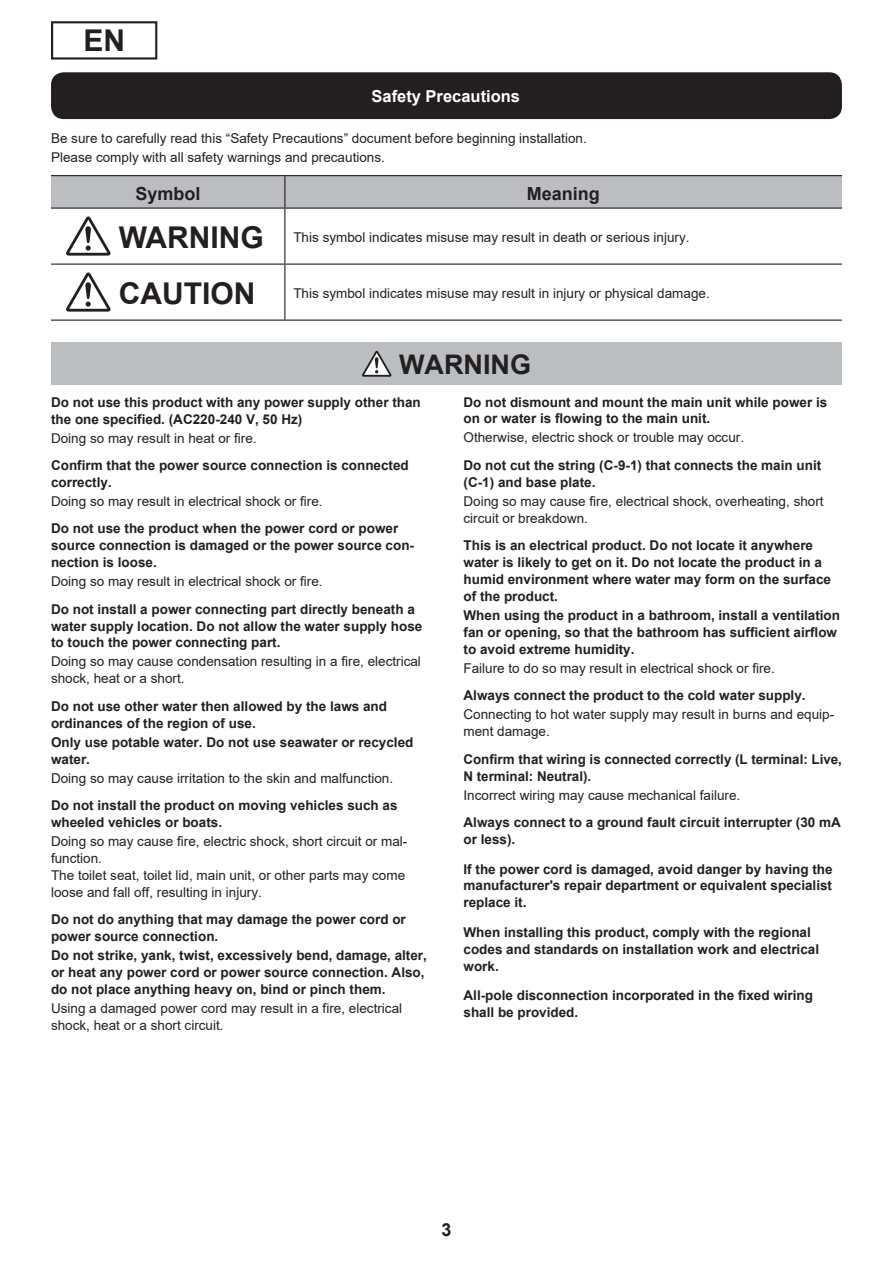
<style>
.page{position:relative;width:893px;height:1263px;background:#fff}
.page>*{position:absolute;margin:0;border:0;box-sizing:border-box;transform-origin:0 0}
.t1{font:700 30px "Arial";color:#231f20}
.t2{font:700 27px "Arial";color:#231f20}
.t3{font:700 18px "Arial";color:#231f20}
.t4{font:700 16.5px "Arial";color:#fff}
.t5{font:700 13.5px/16.8px "Arial";color:#231f20}
.t6{font:13.5px/16.8px "Arial";color:#231f20}
</style>
<div class="page">
<div style="left:51px;top:21px;width:106px;height:39px;border:2px solid #231f20"></div>
<div style="left:51px;top:72px;width:791px;height:47px;background:#231f20;border-radius:13px"></div>
<div style="left:51px;top:176px;width:791px;height:32px;background:#bcbdc0"></div>
<hr style="left:51px;top:175px;width:234px;height:1px;background:#231f20">
<hr style="left:285px;top:175px;width:557px;height:1px;background:#231f20">
<hr style="left:284px;top:176px;width:1px;height:32px;background:#231f20">
<hr style="left:51px;top:208px;width:234px;height:1px;background:#231f20">
<hr style="left:285px;top:208px;width:557px;height:1px;background:#231f20">
<hr style="left:284px;top:209px;width:1px;height:55px;background:#231f20">
<hr style="left:51px;top:264px;width:234px;height:1px;background:#231f20">
<hr style="left:285px;top:264px;width:557px;height:1px;background:#231f20">
<hr style="left:284px;top:265px;width:1px;height:55px;background:#231f20">
<hr style="left:51px;top:320px;width:234px;height:1px;background:#231f20">
<hr style="left:285px;top:320px;width:557px;height:1px;background:#231f20">
<svg style="left:66px;top:216px;width:45px;height:40px"></svg>
<svg style="left:66px;top:272px;width:45px;height:40px"></svg>
<div style="left:51px;top:342px;width:791px;height:42px;background:#bcbdc0"></div>
<svg style="left:362px;top:351px;width:30px;height:26px"></svg>
<h1 class="t1" style="left:83px;top:19px;width:43px">EN</h1>
<p class="t4" style="left:371px;top:84px;width:150px">Safety Precautions</p>
<p class="t6" style="left:51px;top:129px;width:537px;line-height:18.9px">Be sure to carefully read this “Safety Precautions” document before beginning installation.<br>Please comply with all safety warnings and precautions.</p>
<h3 class="t3" style="left:135px;top:181px;width:67px">Symbol</h3>
<h3 class="t3" style="left:527px;top:181px;width:75px">Meaning</h3>
<h1 class="t1" style="left:119px;top:216px;width:146px">WARNING</h1>
<p class="t6" style="left:293px;top:229px;width:398px">This symbol indicates misuse may result in death or serious injury.</p>
<h1 class="t1" style="left:119px;top:272px;width:138px">CAUTION</h1>
<p class="t6" style="left:293px;top:285px;width:418px">This symbol indicates misuse may result in injury or physical damage.</p>
<h2 class="t2" style="left:399px;top:346px;width:133px">WARNING</h2>
<p class="t5" style="left:51px;top:394px;width:371px">Do not use this product with any power supply other than the one specified. (AC220-240 V, 50 Hz)</p>
<p class="t6" style="left:51px;top:429px;width:207px">Doing so may result in heat or fire.</p>
<p class="t5" style="left:51px;top:457px;width:359px">Confirm that the power source connection is connected correctly.</p>
<p class="t6" style="left:51px;top:493px;width:273px">Doing so may result in electrical shock or fire.</p>
<p class="t5" style="left:51px;top:520px;width:365px">Do not use the product when the power cord or power source connection is damaged or the power source con&shy;nection is loose.</p>
<p class="t6" style="left:51px;top:573px;width:273px">Doing so may result in electrical shock or fire.</p>
<p class="t5" style="left:51px;top:601px;width:373px">Do not install a power connecting part directly beneath a water supply location. Do not allow the water supply hose to touch the power connecting part.</p>
<p class="t6" style="left:51px;top:653px;width:371px">Doing so may cause condensation resulting in a fire, electrical shock, heat or a short.</p>
<p class="t5" style="left:51px;top:698px;width:338px">Do not use other water then allowed by the laws and ordinances of the region of use.</p>
<p class="t5" style="left:51px;top:734px;width:364px">Only use potable water. Do not use seawater or recycled water.</p>
<p class="t6" style="left:51px;top:769px;width:344px">Doing so may cause irritation to the skin and malfunction.</p>
<p class="t5" style="left:51px;top:797px;width:348px">Do not install the product on moving vehicles such as wheeled vehicles or boats.</p>
<p class="t6" style="left:51px;top:833px;width:358px">Doing so may cause fire, electric shock, short circuit or mal&shy;function.<br>The toilet seat, toilet lid, main unit, or other parts may come loose and fall off, resulting in injury.</p>
<p class="t5" style="left:51px;top:911px;width:356px">Do not do anything that may damage the power cord or power source connection.</p>
<p class="t5" style="left:51px;top:947px;width:377px">Do not strike, yank, twist, excessively bend, damage, alter, or heat any power cord or power source connection. Also, do not place anything heavy on, bind or pinch them.</p>
<p class="t6" style="left:51px;top:999px;width:353px">Using a damaged power cord may result in a fire, electrical shock, heat or a short circuit.</p>
<p class="t5" style="left:463px;top:394px;width:365px">Do not dismount and mount the main unit while power is on or water is flowing to the main unit.</p>
<p class="t6" style="left:463px;top:429px;width:282px">Otherwise, electric shock or trouble may occur.</p>
<p class="t5" style="left:463px;top:457px;width:359px">Do not cut the string (C-9-1) that connects the main unit (C-1) and base plate.</p>
<p class="t6" style="left:463px;top:493px;width:362px">Doing so may cause fire, electrical shock, overheating, short circuit or breakdown.</p>
<p class="t5" style="left:463px;top:537px;width:369px">This is an electrical product. Do not locate it anywhere water is likely to get on it. Do not locate the product in a humid environment where water may form on the surface of the product.</p>
<p class="t5" style="left:463px;top:607px;width:378px">When using the product in a bathroom, install a ventilation fan or opening, so that the bathroom has sufficient airflow to avoid extreme humidity.</p>
<p class="t6" style="left:463px;top:659px;width:313px">Failure to do so may result in electrical shock or fire.</p>
<p class="t5" style="left:463px;top:687px;width:344px">Always connect the product to the cold water supply.</p>
<p class="t6" style="left:463px;top:706px;width:372px">Connecting to hot water supply may result in burns and equip&shy;ment damage.</p>
<p class="t5" style="left:463px;top:751px;width:380px">Confirm that wiring is connected correctly (L terminal: Live,<br>N terminal: Neutral).</p>
<p class="t6" style="left:463px;top:786px;width:278px">Incorrect wiring may cause mechanical failure.</p>
<p class="t5" style="left:463px;top:814px;width:379px">Always connect to a ground fault circuit interrupter (30 mA or less).</p>
<p class="t5" style="left:463px;top:860px;width:371px;text-align:justify">If the power cord is damaged, avoid danger by having the manufacturer's repair department or equivalent specialist replace it.</p>
<p class="t5" style="left:463px;top:924px;width:357px">When installing this product, comply with the regional codes and standards on installation work and electrical work.</p>
<p class="t5" style="left:463px;top:987px;width:351px">All-pole disconnection incorporated in the fixed wiring shall be provided.</p>
<h3 class="t3" style="left:441px;top:1217px;width:12px">3</h3>
</div>
